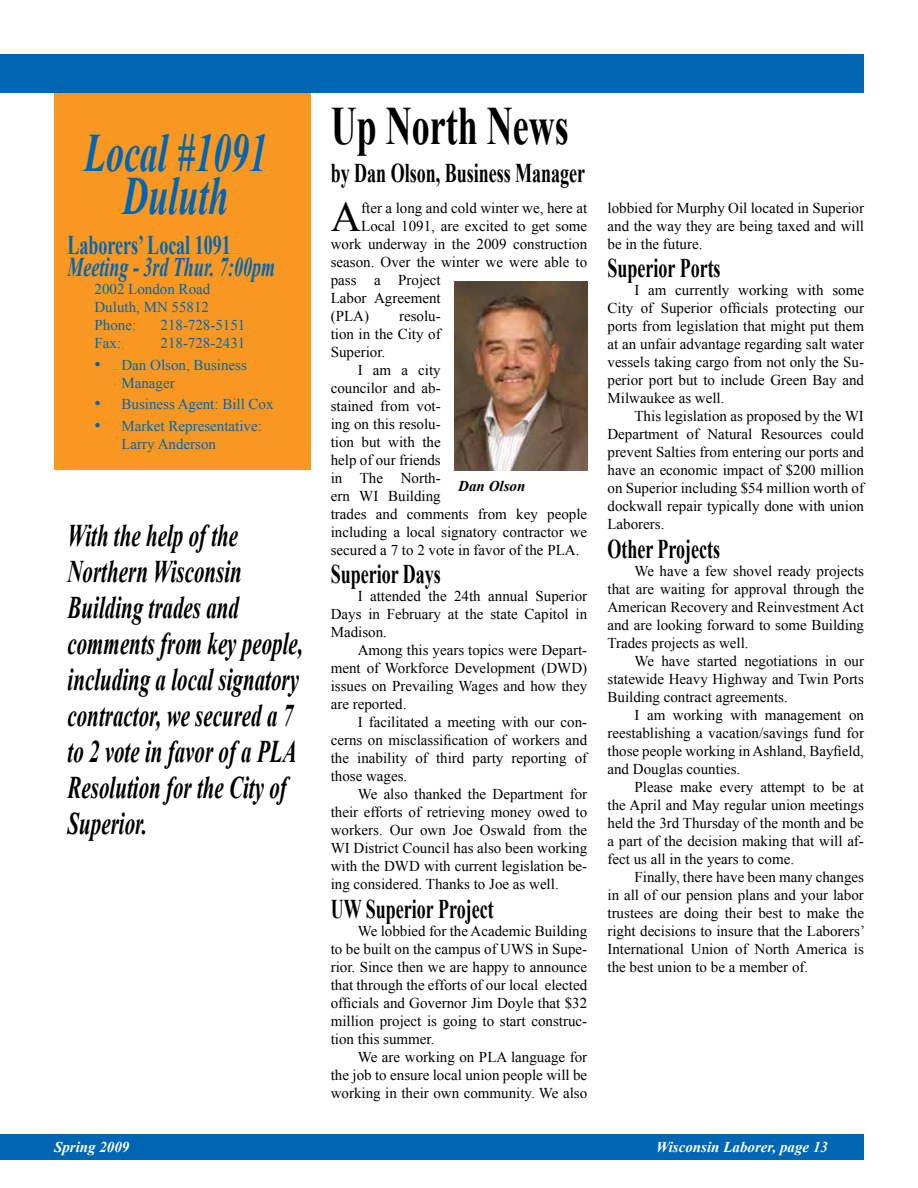
<style>
.page{position:relative;width:918px;height:1188px;background:#fff}
.page>*{position:absolute;margin:0;border:0;box-sizing:border-box;transform-origin:0 0}
.t1{font:700 54px "Times New Roman";color:#000;scale:.67 1}
.t2{font:italic 700 54px "Times New Roman";color:#0066b3;scale:.67 1}
.t3{font:42.15px "Times New Roman";color:#000}
.t4{font:italic 700 31.5px/36px "Times New Roman";color:#000;scale:.67 1}
.t5{font:700 27px "Times New Roman";color:#000;scale:.67 1}
.t6{font:italic 700 27px "Times New Roman";color:#0066b3;scale:.67 1}
.t7{font:700 27px "Times New Roman";color:#0066b3;scale:.67 1}
.t8{font:15px/18px "Times New Roman";color:#000;text-align:justify}
.t9{font:15px/18px "Times New Roman";color:#0066b3}
.t10{font:italic 700 15px "Times New Roman";color:#fff}
.t11{font:italic 700 15px "Times New Roman";color:#000}
.s1{font-size:18px}
</style>
<div class="page">
<div style="left:54px;top:90px;width:256px;height:380px;background:#f89822"></div>
<div style="left:0;top:54px;width:864px;height:39px;background:#0066b3"></div>
<div style="left:0;top:1134px;width:864px;height:25px;background:#0066b3"></div>
<img style="left:454px;top:281px;width:133px;height:189px">
<h1 class="t1" style="left:331px;top:89px;width:357px">Up North News</h1>
<h3 class="t5" style="left:84px;top:154px;width:750px"><sup>Local</sup> <sup>#1091</sup> by Dan Olson, Business Manager</h3>
<h1 class="t2" style="left:122px;top:158px;width:160px">Duluth</h1>
<h3 class="t7" style="left:68px;top:227px;width:245px">Laborers’ Local 1091</h3>
<h3 class="t6" style="left:68px;top:248px;width:311px">Meeting - 3rd Thur. 7:00pm</h3>
<p class="t9" style="left:94px;top:280px;width:117px;text-align:justify">2002 London Road Duluth, MN 55812<br>Phone:</p>
<h2 class="t3" style="left:331px;top:188px;width:32px">A</h2>
<p class="t8" style="left:361px;top:199px;width:228px">fter a long and cold winter we, here at</p>
<p class="t8" style="left:361px;top:217px;width:228px">Local 1091, are excited to get some</p>
<p class="t8" style="left:331px;top:235px;width:258px">work underway in the 2009 construction</p>
<p class="t8" style="left:331px;top:253px;width:258px">season. Over the winter we were able to</p>
<p class="t8" style="left:331px;top:271px;width:111px">pass a Project</p>
<p class="t8" style="left:331px;top:289px;width:111px">Labor Agreement</p>
<p class="t8" style="left:331px;top:307px;width:40px">(PLA)</p>
<p class="t8" style="left:331px;top:307px;width:111px;text-indent:68px">resolu&shy;tion in the City of Superior.</p>
<p class="t8" style="left:331px;top:361px;width:258px;text-align:left;text-indent:27px">I am a city<br>councilor and ab-<br>stained from vot-<br>ing on this resolu-<br>tion but with the<br>help of our friends<br>in The North-<br>ern WI Building<br>trades and comments from key people including a local signatory contractor we secured a 7 to 2 vote in favor of the PLA.</p>
<h3 class="t5" style="left:331px;top:556px;width:166px">Superior Days</h3>
<p class="t8" style="left:331px;top:587px;width:258px;text-indent:27px">I attended the 24th annual Superior Days in February at the state Capitol in Madison.</p>
<p class="t8" style="left:331px;top:641px;width:258px;text-indent:27px">Among this years topics were Depart&shy;ment of Workforce Development (DWD) issues on Prevailing Wages and how they are reported.</p>
<p class="t8" style="left:331px;top:713px;width:258px;text-indent:27px">I facilitated a meeting with our con&shy;cerns on misclassification of workers and the inability of third party reporting of those wages.</p>
<p class="t8" style="left:331px;top:785px;width:258px;text-indent:27px">We also thanked the Department for their efforts of retrieving money owed to workers. Our own Joe Oswald from the WI District Council has also been working with the DWD with current legislation be&shy;ing considered. Thanks to Joe as well.</p>
<h3 class="t5" style="left:331px;top:890px;width:245px">UW Superior Project</h3>
<p class="t8" style="left:331px;top:921px;width:258px;text-indent:27px">We lobbied for the Academic Building to be built on the campus of UWS in Supe&shy;rior. Since then we are happy to announce that through the efforts of our local elected officials and Governor Jim Doyle that $32 million project is going to start construc&shy;tion this summer.</p>
<p class="t8" style="left:331px;top:1047px;width:258px;text-indent:27px">We are working on PLA language for the job to ensure local union people will be working in their own community. We also</p>
<p class="t9" style="left:160px;top:316px;width:86px">218-728-5151</p>
<p class="t9" style="left:94px;top:334px;width:28px">Fax:</p>
<p class="t9" style="left:160px;top:334px;width:86px">218-728-2431</p>
<p class="t9" style="left:122px;top:355px;width:127px;text-indent:-27px"><span class="s1">•</span> Dan Olson, Business<br>Manager</p>
<p class="t9" style="left:94px;top:395px;width:181px"><span class="s1">•</span> Business Agent: Bill Cox</p>
<p class="t9" style="left:122px;top:416px;width:142px;text-indent:-27px"><span class="s1">•</span> Market Representative:<br>Larry Anderson</p>
<p class="t11" style="left:458px;top:475px;width:69px">Dan Olson</p>
<h3 class="t4" style="left:68px;top:517px;width:353px">With the help of the<br>Northern Wisconsin<br>Building trades and comments from key people, including a local signatory contractor, we secured a 7 to 2 vote in favor of a PLA<br>Resolution for the City of<br>Superior.</h3>
<p class="t8" style="left:608px;top:199px;width:258px">lobbied for Murphy Oil located in Superior and the way they are being taxed and will be in the future.</p>
<h3 class="t5" style="left:608px;top:250px;width:170px">Superior Ports</h3>
<p class="t8" style="left:608px;top:281px;width:258px;text-indent:27px">I am currently working with some City of Superior officials protecting our ports from legislation that might put them at an unfair advantage regarding salt water vessels taking cargo from not only the Su&shy;perior port but to include Green Bay and Milwaukee as well.</p>
<p class="t8" style="left:608px;top:407px;width:258px;text-indent:27px">This legislation as proposed by the WI Department of Natural Resources could prevent Salties from entering our ports and have an economic impact of $200 million on Superior including $54 million worth of dockwall repair typically done with union Laborers.</p>
<h3 class="t5" style="left:608px;top:530px;width:170px">Other Projects</h3>
<p class="t8" style="left:608px;top:561px;width:258px;text-indent:27px">We have a few shovel ready projects that are waiting for approval through the American Recovery and Reinvestment Act and are looking forward to some Building Trades projects as well.</p>
<p class="t8" style="left:608px;top:651px;width:258px;text-indent:27px">We have started negotiations in our statewide Heavy Highway and Twin Ports Building contract agreements.</p>
<p class="t8" style="left:608px;top:705px;width:258px;text-indent:27px">I am working with management on reestablishing a vacation/savings fund for those people working in Ashland, Bayfield, and Douglas counties.</p>
<p class="t8" style="left:608px;top:777px;width:258px;text-indent:27px">Please make every attempt to be at the April and May regular union meetings held the 3rd Thursday of the month and be a part of the decision making that will af&shy;fect us all in the years to come.</p>
<p class="t8" style="left:608px;top:867px;width:259px;text-indent:27px">Finally, there have been many changes in all of our pension plans and your labor trustees are doing their best to make the right decisions to insure that the Laborers’ International Union of North America is the best union to be a member of.</p>
<p class="t10" style="left:54px;top:1136px;width:77px">Spring 2009</p>
<p class="t10" style="left:656px;top:1136px;width:173px">Wisconsin Laborer, page 13</p>
</div>
